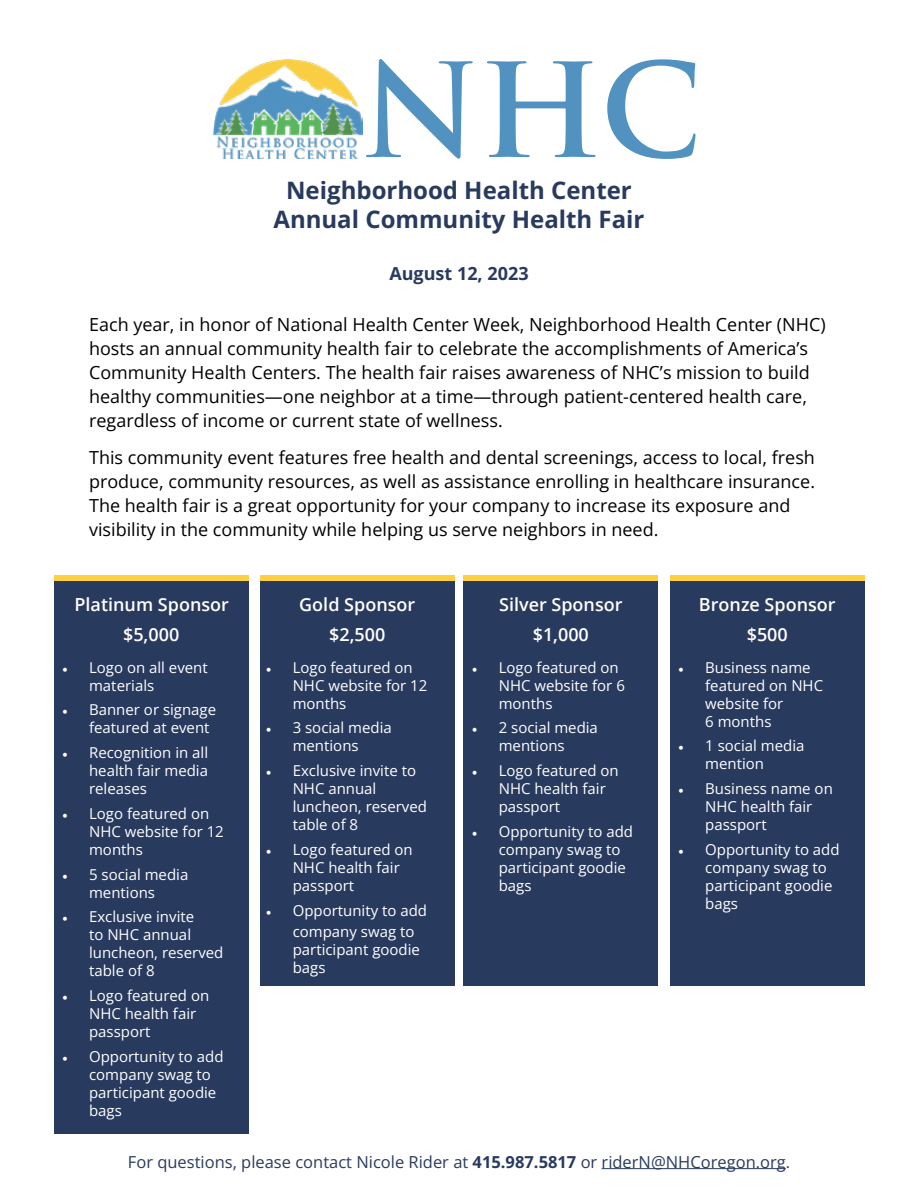
<style>
.page{position:relative;width:918px;height:1188px;background:#fff}
.page>*{position:absolute;margin:0;border:0;box-sizing:border-box;transform-origin:0 0}
.t1{font:600 126.9px "Trajan Pro 3";color:#5192c0}
.t2{font:700 24px/28.8px "Open Sans";color:#293a5f;text-align:center}
.t3{font:18px/24px "Open Sans";color:#000}
.t4{font:600 18px/30.2px "Open Sans";color:#fff;text-align:center}
.t5{font:700 18px "Open Sans";color:#293a5f}
.t6{font:16.5px "Open Sans";color:#293a5f}
.t7{font:15px/18px "Open Sans";color:#fff}
.s1{font-family:"Minion Pro"}
.s2{font-weight:700}
</style>
<div class="page">
<div style="left:55px;top:576px;width:194px;height:558px;background:#293a5f"></div>
<div style="left:260px;top:576px;width:194px;height:410px;background:#293a5f"></div>
<div style="left:464px;top:576px;width:194px;height:410px;background:#293a5f"></div>
<div style="left:670px;top:576px;width:195px;height:410px;background:#293a5f"></div>
<div style="left:55px;top:576px;width:194px;height:5px;background:#ffcf42"></div>
<div style="left:260px;top:576px;width:194px;height:5px;background:#ffcf42"></div>
<div style="left:464px;top:576px;width:194px;height:5px;background:#ffcf42"></div>
<div style="left:670px;top:576px;width:195px;height:5px;background:#ffcf42"></div>
<hr style="left:602px;top:1168px;width:184px;height:1px;background:#293a5f">
<img style="left:214px;top:59px;width:149px;height:99px">
<h1 class="t1" style="left:360px;top:19px;width:345px">NHC</h1>
<h2 class="t2" style="left:273px;top:176px;width:373px">Neighborhood Health Center<br>Annual Community Health Fair</h2>
<p class="t5" style="left:389px;top:261px;width:141px">August 12, 2023</p>
<p class="t3" style="left:89px;top:312px;width:738px">Each year, in honor of National Health Center Week, Neighborhood Health Center (NHC) hosts an annual community health fair to celebrate the accomplishments of America’s Community Health Centers. The health fair raises awareness of NHC’s mission to build healthy communities—one neighbor at a time—through patient-centered health care, regardless of income or current state of wellness.</p>
<p class="t3" style="left:89px;top:445px;width:728px">This community event features free health and dental screenings, access to local, fresh produce, community resources, as well as assistance enrolling in healthcare insurance.<br>The health fair is a great opportunity for your company to increase its exposure and visibility in the community while helping us serve neighbors in need.</p>
<p class="t4" style="left:75px;top:589px;width:156px">Platinum Sponsor</p>
<p class="t4" style="left:499px;top:589px;width:125px">Silver Sponsor</p>
<p class="t4" style="left:299px;top:589px;width:118px">Gold Sponsor $2,500</p>
<p class="t4" style="left:123px;top:619px;width:58px">$5,000</p>
<p class="t4" style="left:533px;top:619px;width:58px">$1,000</p>
<p class="t4" style="left:699px;top:589px;width:138px">Bronze Sponsor $500</p>
<p class="t7" style="left:89px;top:658px;width:120px;text-indent:-27px"><span class="s1">•</span> Logo on all event materials</p>
<p class="t7" style="left:89px;top:701px;width:129px;text-indent:-27px"><span class="s1">•</span> Banner or signage featured at event</p>
<p class="t7" style="left:89px;top:743px;width:121px;text-align:justify;text-indent:-27px"><span class="s1">•</span> Recognition in all health fair media releases</p>
<p class="t7" style="left:89px;top:804px;width:136px;text-indent:-27px"><span class="s1">•</span> Logo featured on<br>NHC website for 12 months</p>
<p class="t7" style="left:62px;top:865px;width:128px;text-align:center"><span class="s1">•</span> 5 social media mentions</p>
<p class="t7" style="left:89px;top:908px;width:136px;text-indent:-27px"><span class="s1">•</span> Exclusive invite<br>to NHC annual luncheon, reserved table of 8</p>
<p class="t7" style="left:89px;top:986px;width:122px;text-indent:-27px"><span class="s1">•</span> Logo featured on<br>NHC health fair passport</p>
<p class="t7" style="left:89px;top:1047px;width:136px;text-indent:-27px"><span class="s1">•</span> Opportunity to add company swag to participant goodie bags</p>
<p class="t7" style="left:293px;top:658px;width:136px;text-indent:-27px"><span class="s1">•</span> Logo featured on<br>NHC website for 12 months</p>
<p class="t7" style="left:266px;top:719px;width:128px;text-align:center"><span class="s1">•</span> 3 social media mentions</p>
<p class="t7" style="left:293px;top:761px;width:136px;text-indent:-27px"><span class="s1">•</span> Exclusive invite to<br>NHC annual luncheon, reserved table of 8</p>
<p class="t7" style="left:293px;top:840px;width:122px;text-indent:-27px"><span class="s1">•</span> Logo featured on<br>NHC health fair passport</p>
<p class="t7" style="left:293px;top:899px;width:136px;line-height:21.6px;text-indent:-27px"><span class="s1">•</span> Opportunity to add company swag to</p>
<p class="t7" style="left:293px;top:940px;width:129px">participant goodie bags</p>
<p class="t7" style="left:499px;top:658px;width:128px;text-indent:-27px"><span class="s1">•</span> Logo featured on<br>NHC website for 6 months</p>
<p class="t7" style="left:472px;top:719px;width:128px;text-align:center"><span class="s1">•</span> 2 social media mentions</p>
<p class="t7" style="left:499px;top:761px;width:122px;text-indent:-27px"><span class="s1">•</span> Logo featured on<br>NHC health fair passport</p>
<p class="t7" style="left:499px;top:822px;width:136px;text-indent:-27px"><span class="s1">•</span> Opportunity to add company swag to participant goodie bags</p>
<p class="t7" style="left:705px;top:658px;width:119px;text-indent:-27px"><span class="s1">•</span> Business name featured on NHC website for<br>6 months</p>
<p class="t7" style="left:705px;top:737px;width:101px;text-indent:-27px"><span class="s1">•</span> 1 social media mention</p>
<p class="t7" style="left:705px;top:779px;width:129px;text-indent:-27px"><span class="s1">•</span> Business name on<br>NHC health fair passport</p>
<p class="t7" style="left:705px;top:840px;width:136px;text-indent:-27px"><span class="s1">•</span> Opportunity to add company swag to participant goodie bags</p>
<p class="t6" style="left:128px;top:1151px;width:664px">For questions, please contact Nicole Rider at <span class="s2">415.987.5817</span> or riderN@NHCoregon.org.</p>
</div>
